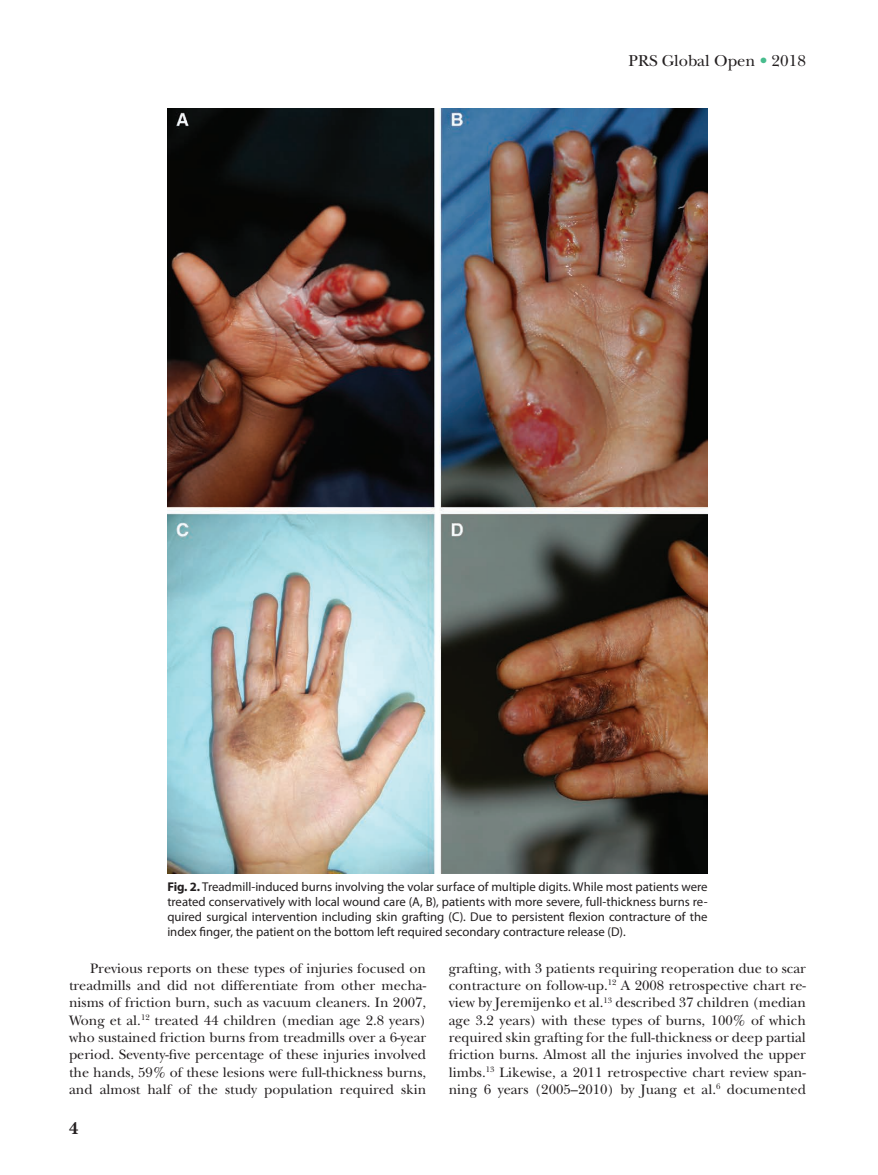
<style>
.page{position:relative;width:878px;height:1175px;background:#fff}
.page>*{position:absolute;margin:0;border:0;box-sizing:border-box;transform-origin:0 0}
.t1{font:700 18px "New Baskerville";color:#231f20}
.t2{font:16.5px "New Baskerville";color:#231f20}
.t3{font:14.25px/17.2px "New Baskerville";color:#231f20;text-align:justify}
.t4{font:12.75px/15px "Myriad Pro";color:#231f20;text-align:justify}
.s1{color:#47bc8d}
.s2{font-weight:700}
</style>
<div class="page">
<img style="left:167px;top:108px;width:540px;height:765px">
<p class="t2" style="left:628px;top:51px;width:179px">PRS Global Open <span class="s1">•</span> 2018</p>
<p class="t4" style="left:167px;top:878px;width:542px"><span class="s2">Fig. 2.</span> Treadmill-induced burns involving the volar surface of multiple digits. While most patients were treated conservatively with local wound care (A, B), patients with more severe, full-thickness burns re&shy;quired surgical intervention including skin grafting (C). Due to persistent flexion contracture of the index finger, the patient on the bottom left required secondary contracture release (D).</p>
<p class="t3" style="left:69px;top:959px;width:359px;text-indent:21px">Previous reports on these types of injuries focused on treadmills and did not differentiate from other mecha&shy;nisms of friction burn, such as vacuum cleaners. In 2007, Wong et al.<sup>12</sup> treated 44 children (median age 2.8 years) who sustained friction burns from treadmills over a 6-year period. Seventy-five percentage of these injuries involved the hands, 59% of these lesions were full-thickness burns, and almost half of the study population required skin</p>
<p class="t3" style="left:448px;top:959px;width:359px">grafting, with 3 patients requiring reoperation due to scar contracture on follow-up.<sup>12</sup> A 2008 retrospective chart re&shy;view by Jeremijenko et al.<sup>13</sup> described 37 children (median age 3.2 years) with these types of burns, 100% of which required skin grafting for the full-thickness or deep partial friction burns. Almost all the injuries involved the upper limbs.<sup>13</sup> Likewise, a 2011 retrospective chart review span&shy;ning 6 years (2005–2010) by Juang et al.<sup>6</sup> documented</p>
<p class="t1" style="left:69px;top:1118px;width:11px">4</p>
</div>
